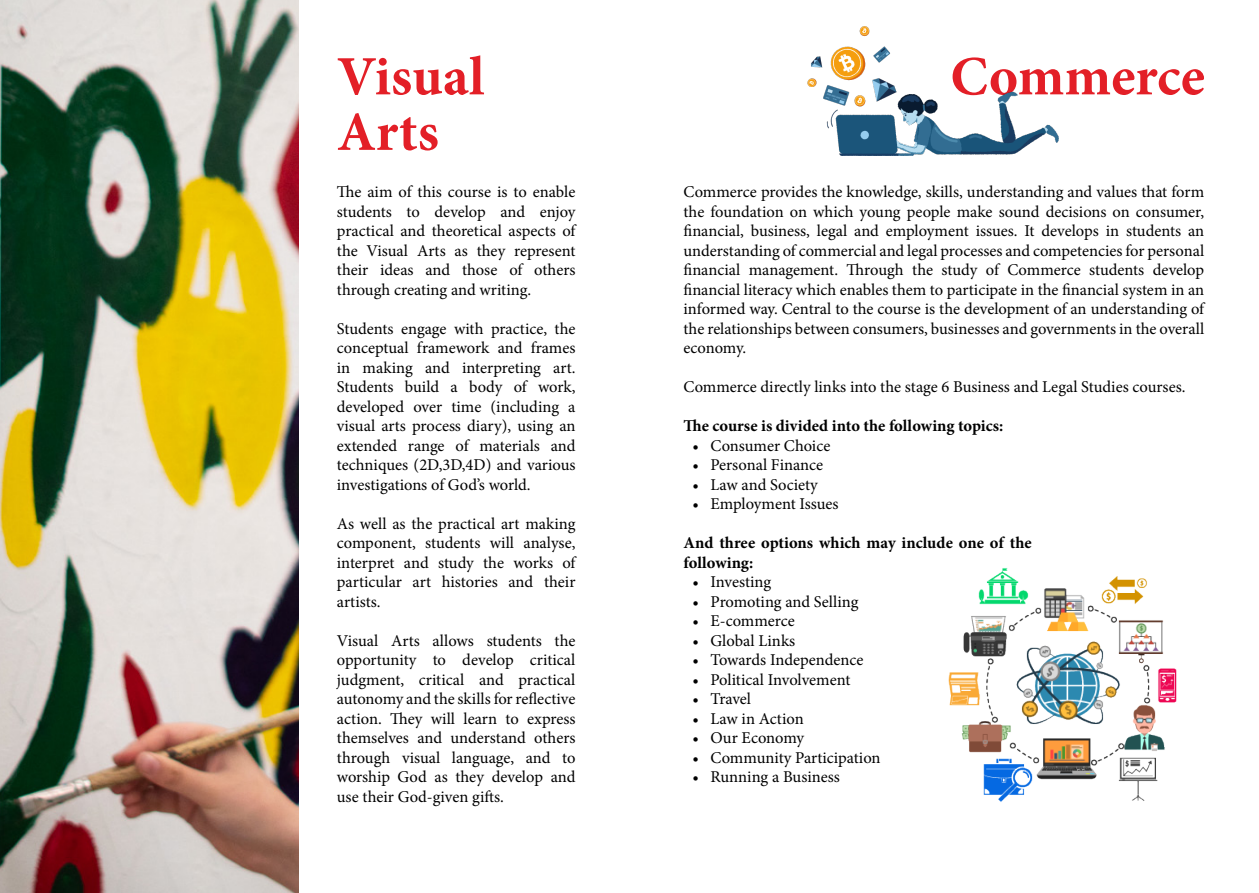
<style>
.page{position:relative;width:1259px;height:893px;background:#fff}
.page>*{position:absolute;margin:0;border:0;box-sizing:border-box;transform-origin:0 0}
.t1{font:700 55.5px "Minion Pro";color:#e31f27}
.t2{font:16.5px/19.5px "Minion Pro";color:#000;text-align:justify}
.t3{font:700 16.5px/19.5px "Minion Pro";color:#000}
</style>
<div class="page">
<img style="left:807px;top:26px;width:252px;height:130px">
<img style="left:948px;top:568px;width:229px;height:234px">
<img style="left:0;top:0;width:298px;height:893px">
<p class="t1" style="left:337px;top:38px;width:149px">Visual</p>
<p class="t1" style="left:337px;top:93px;width:103px">Arts</p>
<p class="t2" style="left:337px;top:182px;width:240px">The aim of this course is to enable students to develop and enjoy practical and theoretical aspects of the Visual Arts as they represent their ideas and those of others through creating and writing.</p>
<p class="t2" style="left:337px;top:319px;width:240px">Students engage with practice, the conceptual framework and frames in making and interpreting art.<br>Students build a body of work, developed over time (including a visual arts process diary), using an extended range of materials and techniques (2D,3D,4D) and various investigations of God’s world.</p>
<p class="t2" style="left:337px;top:514px;width:240px">As well as the practical art making component, students will analyse, interpret and study the works of particular art histories and their artists.</p>
<p class="t2" style="left:337px;top:631px;width:240px">Visual Arts allows students the opportunity to develop critical judgment, critical and practical autonomy and the skills for reflective action. They will learn to express themselves and understand others through visual language, and to worship God as they develop and use their God-given gifts.</p>
<p class="t1" style="left:950px;top:38px;width:256px">Commerce</p>
<p class="t2" style="left:683px;top:182px;width:522px">Commerce provides the knowledge, skills, understanding and values that form the foundation on which young people make sound decisions on consumer, financial, business, legal and employment issues. It develops in students an understanding of commercial and legal processes and competencies for personal financial management. Through the study of Commerce students develop financial literacy which enables them to participate in the financial system in an informed way. Central to the course is the development of an understanding of the relationships between consumers, businesses and governments in the overall economy.</p>
<p class="t2" style="left:683px;top:377px;width:503px">Commerce directly links into the stage 6 Business and Legal Studies courses.</p>
<p class="t3" style="left:683px;top:416px;width:321px">The course is divided into the following topics:</p>
<p class="t2" style="left:692px;top:436px;width:139px">• Consumer Choice</p>
<p class="t2" style="left:692px;top:455px;width:132px">• Personal Finance</p>
<p class="t2" style="left:692px;top:475px;width:127px">• Law and Society</p>
<p class="t2" style="left:692px;top:494px;width:148px">• Employment Issues</p>
<p class="t3" style="left:683px;top:533px;width:350px">And three options which may include one of the following:</p>
<p class="t2" style="left:692px;top:572px;width:80px">• Investing</p>
<p class="t2" style="left:692px;top:592px;width:167px">• Promoting and Selling</p>
<p class="t2" style="left:692px;top:611px;width:104px">• E-commerce</p>
<p class="t2" style="left:692px;top:631px;width:104px">• Global Links</p>
<p class="t2" style="left:692px;top:650px;width:172px">• Towards Independence</p>
<p class="t2" style="left:692px;top:670px;width:159px">• Political Involvement</p>
<p class="t2" style="left:692px;top:689px;width:60px">• Travel</p>
<p class="t2" style="left:692px;top:709px;width:113px">• Law in Action</p>
<p class="t2" style="left:692px;top:728px;width:113px">• Our Economy</p>
<p class="t2" style="left:692px;top:748px;width:190px">• Community Participation</p>
<p class="t2" style="left:692px;top:767px;width:149px">• Running a Business</p>
</div>
